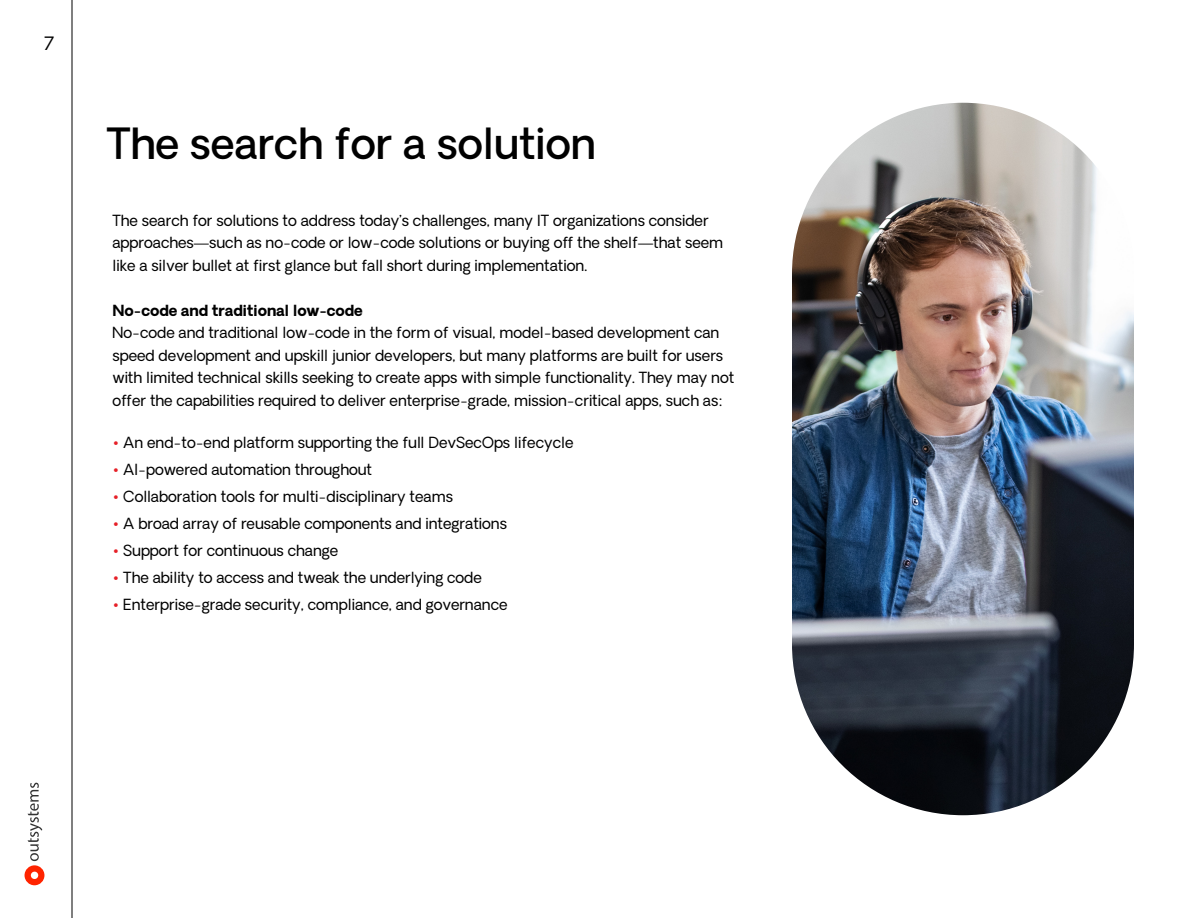
<style>
.page{position:relative;width:1188px;height:918px;background:#fff}
.page>*{position:absolute;margin:0;border:0;box-sizing:border-box;transform-origin:0 0}
.t1{font:500 42px "Oakes Grotesk";color:#000}
.t2{font:18px "Oakes Grotesk";color:#000}
.t3{font:15px/22.5px "Oakes Grotesk";color:#000}
.t4{font:700 15px "Oakes Grotesk";color:#000}
.s1{color:#e62028}
</style>
<div class="page">
<hr style="left:72px;top:0;width:1px;height:918px;background:#000">
<svg style="left:25px;top:783px;width:19px;height:102px"></svg>
<img style="left:792px;top:103px;width:342px;height:712px;border-radius:171px">
<p class="t2" style="left:44px;top:32px;width:11px">7</p>
<p class="t1" style="left:106px;top:116px;width:491px">The search for a solution</p>
<p class="t3" style="left:112px;top:210px;width:612px">The search for solutions to address today’s challenges, many IT organizations consider approaches—such as no-code or low-code solutions or buying off the shelf—that seem like a silver bullet at first glance but fall short during implementation.</p>
<p class="t4" style="left:112px;top:301px;width:252px">No-code and traditional low-code</p>
<p class="t3" style="left:112px;top:322px;width:623px">No-code and traditional low-code in the form of visual, model-based development can speed development and upskill junior developers, but many platforms are built for users with limited technical skills seeking to create apps with simple functionality. They may not offer the capabilities required to deliver enterprise-grade, mission-critical apps, such as:</p>
<p class="t3" style="left:112px;top:432px;width:463px"><span class="s1">•</span> An end-to-end platform supporting the full DevSecOps lifecycle</p>
<p class="t3" style="left:112px;top:459px;width:261px"><span class="s1">•</span> AI-powered automation throughout</p>
<p class="t3" style="left:112px;top:486px;width:342px"><span class="s1">•</span> Collaboration tools for multi-disciplinary teams</p>
<p class="t3" style="left:112px;top:513px;width:396px"><span class="s1">•</span> A broad array of reusable components and integrations</p>
<p class="t3" style="left:112px;top:540px;width:227px"><span class="s1">•</span> Support for continuous change</p>
<p class="t3" style="left:112px;top:567px;width:371px"><span class="s1">•</span> The ability to access and tweak the underlying code</p>
<p class="t3" style="left:112px;top:594px;width:396px"><span class="s1">•</span> Enterprise-grade security, compliance, and governance</p>
</div>
